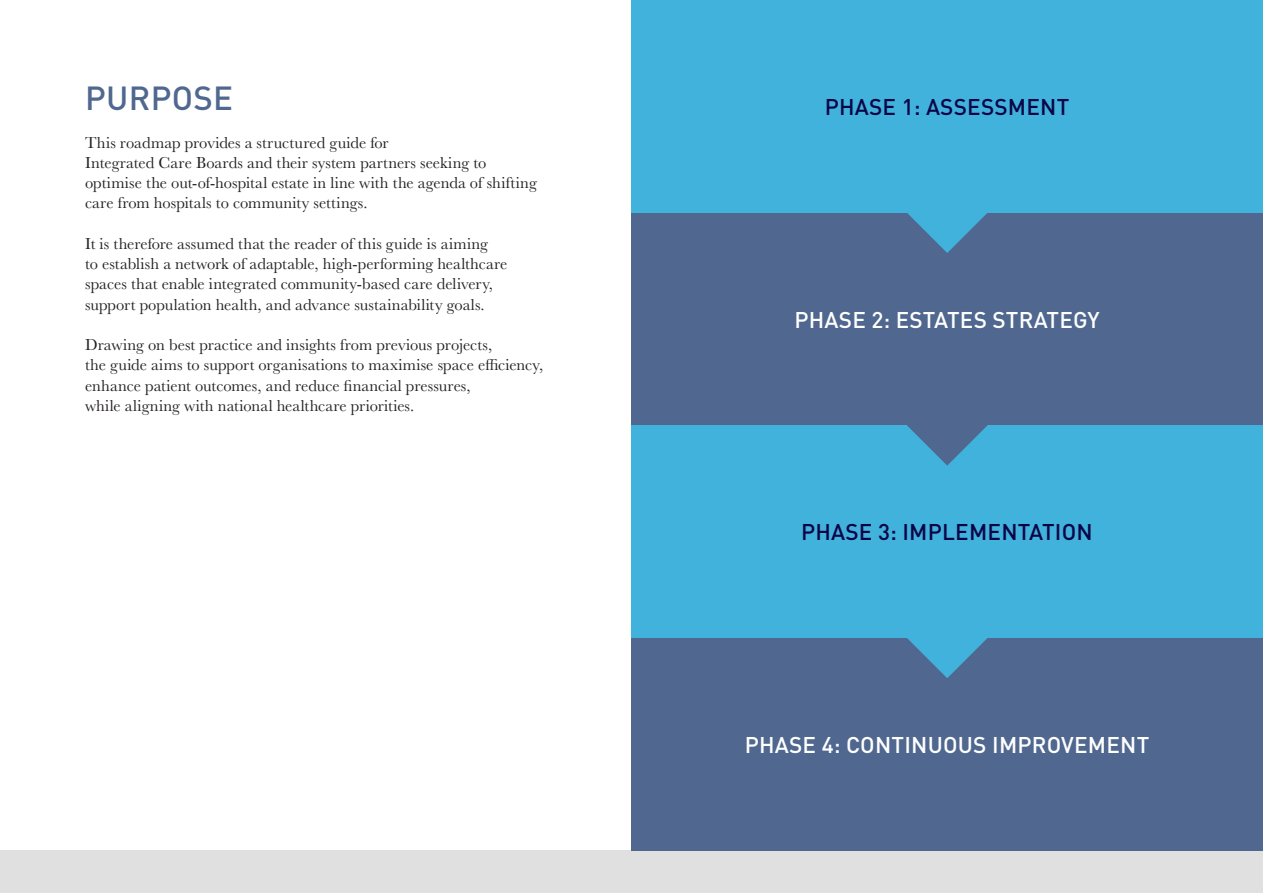
<style>
.page{position:relative;width:1263px;height:893px;background:#fff}
.page>*{position:absolute;margin:0;border:0;box-sizing:border-box;transform-origin:0 0}
.Heading_Din_Medium_-_22pt_Sub_Head_After{font:500 33px "DINOT";letter-spacing:.01em;color:#50688f}
.Sub_Heading_4mm_after{font:500 22.5px "DINOT";letter-spacing:.01em;color:#fff}
.Sub_Heading_4mm_after-2{font:500 22.5px "DINOT";letter-spacing:.01em;color:#0a0547}
.Body_Copy_-_11_on_13_5{font:16.5px/20.2px "Baskerville";letter-spacing:.005em;color:#231f20}
</style>
<div class="page">
<div style="left:0;top:850px;width:1263px;height:43px;background:#e0e0e0"></div>
<div style="left:631px;top:638px;width:632px;height:212px;background:#50688f"></div>
<div style="left:631px;top:213px;width:632px;height:212px;background:#50688f"></div>
<div style="left:631px;top:425px;width:632px;height:213px;background:#40b2db"></div>
<div style="left:631px;top:0;width:632px;height:213px;background:#40b2db"></div>
<svg style="left:907px;top:213px;width:80px;height:40px"></svg>
<svg style="left:907px;top:425px;width:81px;height:41px"></svg>
<svg style="left:907px;top:638px;width:80px;height:40px"></svg>
<p class="Heading_Din_Medium_-_22pt_Sub_Head_After" style="left:85px;top:73px;width:149px">PURPOSE</p>
<p class="Body_Copy_-_11_on_13_5" style="left:85px;top:132px;width:453px">This roadmap provides a structured guide for<br>Integrated Care Boards and their system partners seeking to optimise the out-of-hospital estate in line with the agenda of shifting care from hospitals to community settings.</p>
<p class="Body_Copy_-_11_on_13_5" style="left:85px;top:234px;width:424px">It is therefore assumed that the reader of this guide is aiming<br>to establish a network of adaptable, high-performing healthcare spaces that enable integrated community-based care delivery, support population health, and advance sustainability goals.</p>
<p class="Body_Copy_-_11_on_13_5" style="left:85px;top:335px;width:460px">Drawing on best practice and insights from previous projects,<br>the guide aims to support organisations to maximise space efficiency, enhance patient outcomes, and reduce financial pressures,<br>while aligning with national healthcare priorities.</p>
<p class="Sub_Heading_4mm_after-2" style="left:825px;top:89px;width:246px">PHASE 1: ASSESSMENT</p>
<p class="Sub_Heading_4mm_after" style="left:794px;top:302px;width:307px">PHASE 2: ESTATES STRATEGY</p>
<p class="Sub_Heading_4mm_after-2" style="left:801px;top:515px;width:293px">PHASE 3: IMPLEMENTATION</p>
<p class="Sub_Heading_4mm_after" style="left:745px;top:727px;width:406px">PHASE 4: CONTINUOUS IMPROVEMENT</p>
</div>
